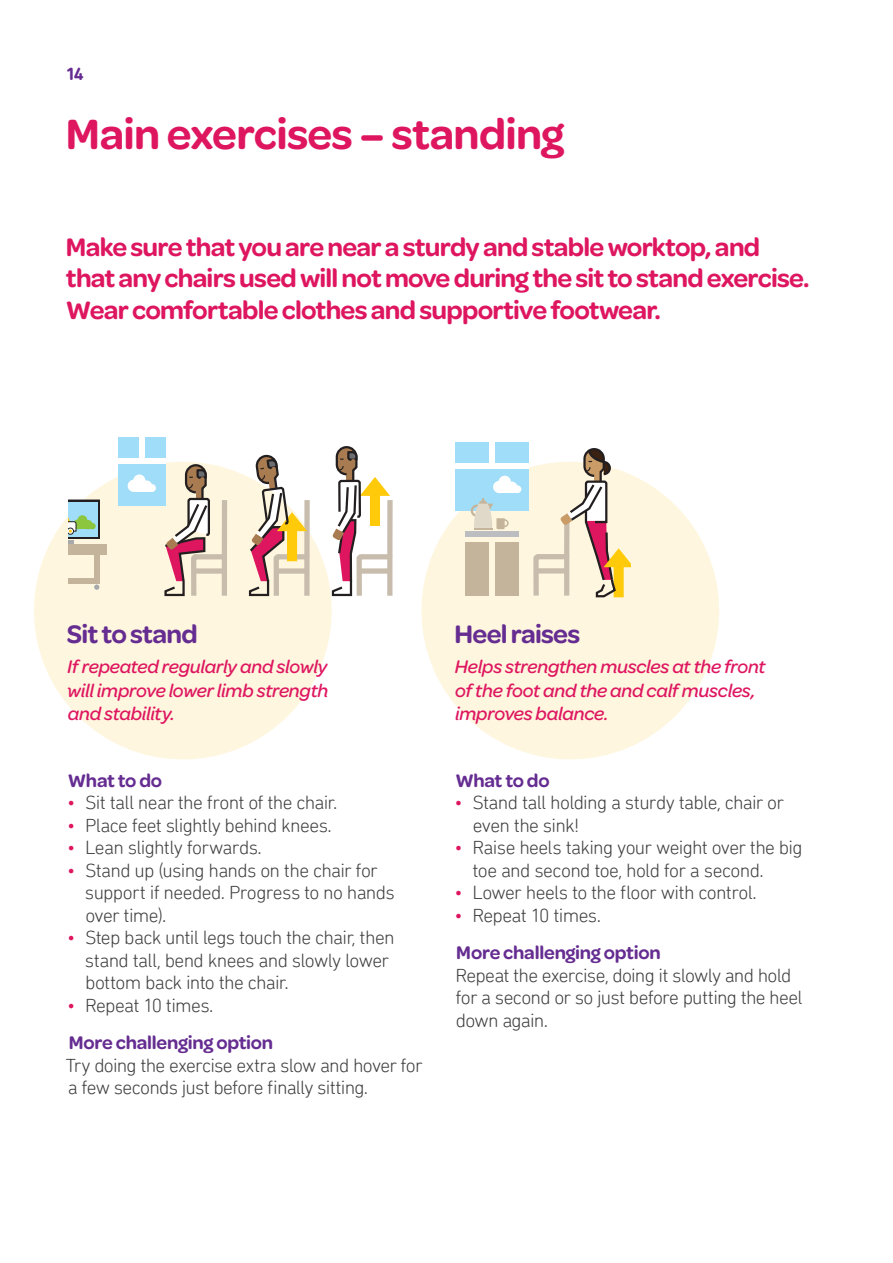
<style>
.page{position:relative;width:893px;height:1263px;background:#fff}
.page>*{position:absolute;margin:0;border:0;box-sizing:border-box;transform-origin:0 0}
.PAGE_HEADING{font:600 45px "Omnes Cyrillic";letter-spacing:-.015em;color:#de1660}
.SUB-SUBHEADING{font:600 27px/31.5px "Omnes Cyrillic";letter-spacing:-.025em;color:#de1660}
.SUB-SUBHEADING-2{font:600 27px "Omnes Cyrillic";letter-spacing:-.025em;color:#652d91}
.BULLET_POINTS{font:300 19.5px/22.5px "DIN Next Rounded LT Pro";letter-spacing:-.035em;color:#3e3e3f}
.BODY{font:300 19.5px/22.5px "DIN Next Rounded LT Pro";letter-spacing:-.04em;color:#3e3e3f}
.BENEFITS{font:italic 500 19.5px/23.4px "Omnes Cyrillic";letter-spacing:-.015em;color:#de1660;text-align:justify}
.INSTRUCTIONS{font:600 19.5px "Omnes Cyrillic";letter-spacing:-.01em;color:#652d91}
.t1{font:700 18px "DIN Next Rounded LT Pro";color:#652d91}
.s1{color:#de1660}
</style>
<div class="page">
<div style="left:34px;top:462px;width:298px;height:297px;background:#fef6de;border-radius:50%"></div>
<div style="left:421px;top:462px;width:298px;height:297px;background:#fef6de;border-radius:50%"></div>
<div style="left:118px;top:438px;width:47px;height:68px;background:#9fddf8"></div>
<div style="left:118px;top:459px;width:47px;height:5px;background:#fff"></div>
<div style="left:139px;top:438px;width:5px;height:23px;background:#fff"></div>
<div style="left:128px;top:480px;width:12px;height:12px;background:#fff;border-radius:50%"></div>
<div style="left:141px;top:480px;width:11px;height:12px;background:#fff;border-radius:50%"></div>
<div style="left:148px;top:484px;width:8px;height:8px;background:#fff;border-radius:50%"></div>
<div style="left:133px;top:474px;width:12px;height:13px;background:#fff;border-radius:50%"></div>
<div style="left:134px;top:486px;width:18px;height:6px;background:#fff"></div>
<div style="left:222px;top:500px;width:5px;height:57px;background:#c8bcad"></div>
<div style="left:222px;top:556px;width:5px;height:40px;background:#c8bcad"></div>
<div style="left:196px;top:554px;width:28px;height:5px;background:#c8bcad"></div>
<div style="left:195px;top:568px;width:31px;height:6px;background:#c8bcad"></div>
<div style="left:68px;top:544px;width:39px;height:11px;background:#c3b49b"></div>
<div style="left:68px;top:578px;width:31px;height:5px;background:#c3b49b"></div>
<div style="left:94px;top:551px;width:5px;height:30px;background:#c3b49b"></div>
<svg style="left:94px;top:584px;width:5px;height:6px"></svg>
<svg style="left:68px;top:500px;width:32px;height:43px"></svg>
<div style="left:304px;top:500px;width:6px;height:57px;background:#c8bcad"></div>
<div style="left:304px;top:556px;width:6px;height:40px;background:#c8bcad"></div>
<div style="left:387px;top:500px;width:6px;height:57px;background:#c8bcad"></div>
<div style="left:387px;top:556px;width:5px;height:40px;background:#c8bcad"></div>
<svg style="left:331px;top:446px;width:59px;height:154px"></svg>
<div style="left:361px;top:568px;width:30px;height:6px;background:#c8bcad"></div>
<svg style="left:164px;top:465px;width:47px;height:132px"></svg>
<svg style="left:247px;top:454px;width:60px;height:143px"></svg>
<div style="left:455px;top:442px;width:74px;height:69px;background:#9fddf8"></div>
<div style="left:455px;top:463px;width:74px;height:5px;background:#fff"></div>
<div style="left:490px;top:440px;width:5px;height:26px;background:#fff"></div>
<div style="left:493px;top:481px;width:12px;height:12px;background:#fff;border-radius:50%"></div>
<div style="left:506px;top:482px;width:12px;height:11px;background:#fff;border-radius:50%"></div>
<div style="left:513px;top:485px;width:8px;height:8px;background:#fff;border-radius:50%"></div>
<div style="left:499px;top:476px;width:12px;height:12px;background:#fff;border-radius:50%"></div>
<div style="left:499px;top:487px;width:19px;height:6px;background:#fff"></div>
<div style="left:466px;top:542px;width:23px;height:54px;background:#c3b49b"></div>
<div style="left:495px;top:542px;width:24px;height:54px;background:#c3b49b"></div>
<div style="left:466px;top:532px;width:53px;height:5px;background:#bcbdc0"></div>
<svg style="left:533px;top:554px;width:11px;height:42px"></svg>
<div style="left:538px;top:554px;width:29px;height:5px;background:#c8bcad"></div>
<div style="left:538px;top:568px;width:30px;height:5px;background:#c8bcad"></div>
<div style="left:501px;top:519px;width:8px;height:8px;border:2px solid #c3b49b;border-radius:50%"></div>
<svg style="left:471px;top:498px;width:34px;height:31px"></svg>
<svg style="left:560px;top:448px;width:71px;height:150px"></svg>
<p class="t1" style="left:66px;top:64px;width:20px">14</p>
<h1 class="PAGE_HEADING" style="left:66px;top:110px;width:500px">Main exercises – standing</h1>
<h3 class="SUB-SUBHEADING" style="left:66px;top:231px;width:745px">Make sure that you are near a sturdy and stable worktop, and that any chairs used will not move during the sit to stand exercise.<br>Wear comfortable clothes and supportive footwear.</h3>
<h3 class="SUB-SUBHEADING-2" style="left:67px;top:619px;width:132px">Sit to stand</h3>
<h3 class="SUB-SUBHEADING-2" style="left:454px;top:619px;width:127px">Heel raises</h3>
<p class="BENEFITS" style="left:67px;top:655px;width:263px">If repeated regularly and slowly will improve lower limb strength and stability.</p>
<p class="BENEFITS" style="left:455px;top:655px;width:312px;text-align:left">Helps strengthen muscles at the front of the foot and the and calf muscles, improves balance.</p>
<p class="INSTRUCTIONS" style="left:68px;top:769px;width:96px">What to do</p>
<h6 class="BULLET_POINTS" style="left:67px;top:791px;width:271px"><span class="s1">•</span> Sit tall near the front of the chair.</h6>
<h6 class="BULLET_POINTS" style="left:67px;top:813px;width:266px"><span class="s1">•</span> Place feet slightly behind knees.</h6>
<h6 class="BULLET_POINTS" style="left:67px;top:836px;width:196px"><span class="s1">•</span> Lean slightly forwards.</h6>
<h6 class="BULLET_POINTS" style="left:85px;top:858px;width:311px;text-indent:-18px"><span class="s1">•</span> Stand up (using hands on the chair for support if needed. Progress to no hands over time).</h6>
<h6 class="BULLET_POINTS" style="left:85px;top:926px;width:311px;text-indent:-18px"><span class="s1">•</span> Step back until legs touch the chair, then stand tall, bend knees and slowly lower bottom back into the chair.</h6>
<h6 class="BULLET_POINTS" style="left:67px;top:993px;width:148px"><span class="s1">•</span> Repeat 10 times.</h6>
<p class="INSTRUCTIONS" style="left:69px;top:1032px;width:206px">More challenging option</p>
<p class="BODY" style="left:66px;top:1053px;width:358px">Try doing the exercise extra slow and hover for a few seconds just before finally sitting.</p>
<p class="INSTRUCTIONS" style="left:455px;top:769px;width:96px">What to do</p>
<h6 class="BULLET_POINTS" style="left:473px;top:791px;width:313px;text-indent:-18px"><span class="s1">•</span> Stand tall holding a sturdy table, chair or even the sink!</h6>
<h6 class="BULLET_POINTS" style="left:473px;top:836px;width:332px;text-indent:-18px"><span class="s1">•</span> Raise heels taking your weight over the big toe and second toe, hold for a second.</h6>
<h6 class="BULLET_POINTS" style="left:455px;top:881px;width:304px"><span class="s1">•</span> Lower heels to the floor with control.</h6>
<h6 class="BULLET_POINTS" style="left:455px;top:903px;width:148px"><span class="s1">•</span> Repeat 10 times.</h6>
<p class="INSTRUCTIONS" style="left:456px;top:942px;width:206px">More challenging option</p>
<p class="BODY" style="left:456px;top:963px;width:348px">Repeat the exercise, doing it slowly and hold for a second or so just before putting the heel down again.</p>
</div>
